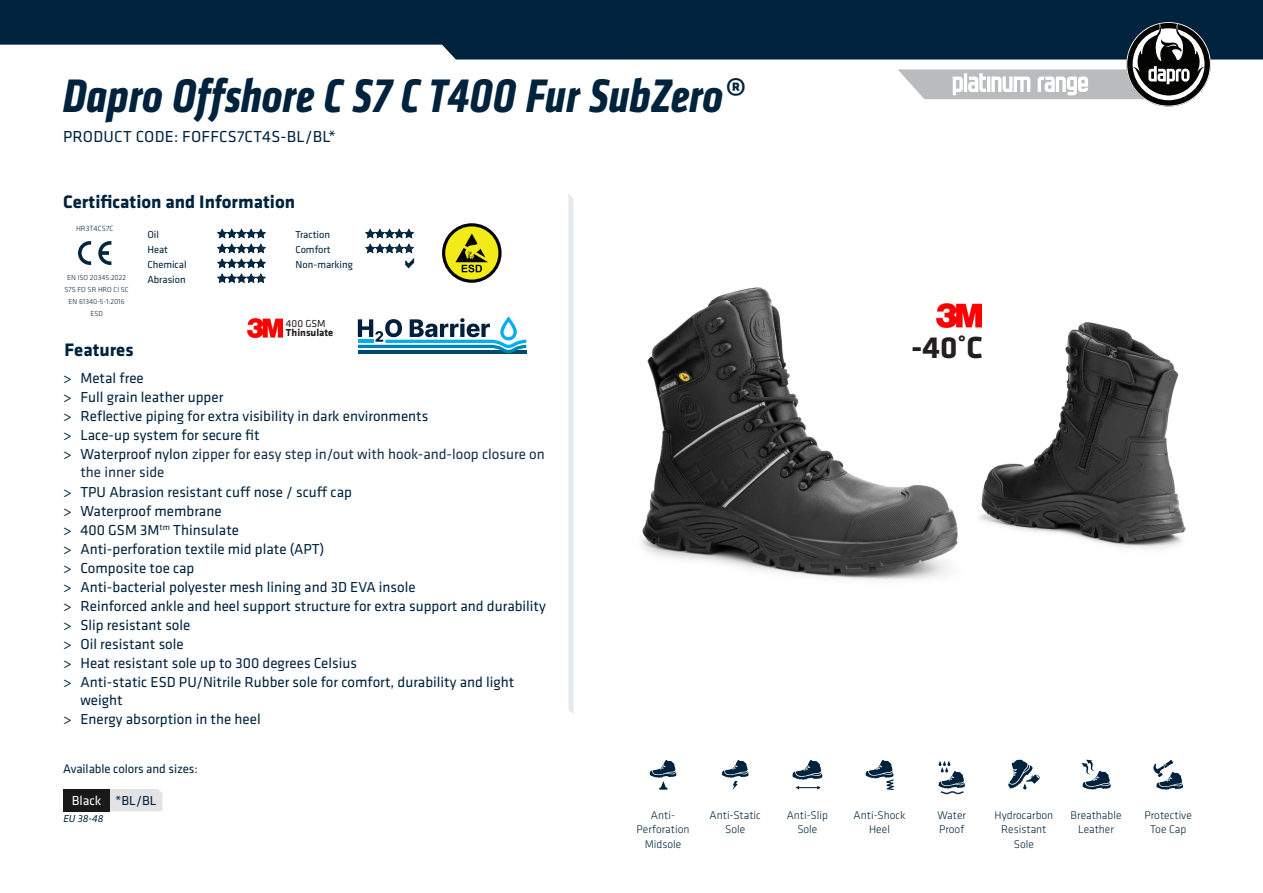
<style>
.page{position:relative;width:1263px;height:893px;background:#fff}
.page>*{position:absolute;margin:0;border:0;box-sizing:border-box;transform-origin:0 0}
.t1{font:italic 700 48.75px "Klavika Condensed";letter-spacing:.01em;color:#00233d}
.t2{font:700 31.65px "Klavika";color:#231f20}
.t3{font:700 18.75px "Klavika";color:#00233d}
.t4{font:16.5px "Klavika";letter-spacing:.015em;color:#00233d}
.t5{font:15px "Klavika";color:#00233d}
.t6{font:15px "Klavika";color:#173049}
.t7{font:13.5px "Klavika";color:#00233d}
.t8{font:12.75px "Klavika";letter-spacing:-.005em;color:#00233d}
.t9{font:300 11.55px/14.9px "Klavika";color:#00233d;text-align:center}
.t10{font:10.5px/14.9px "Klavika";color:#00233d}
.t11{font:700 10.5px "Klavika";color:#231f20}
.t12{font:italic 10.5px "Klavika";color:#00233d}
.t13{font:10.5px "Klavika";color:#231f20}
.t14{font:300 7.8px "Klavika";color:#00263e}
.t15{font:300 7.5px/12px "Klavika";color:#00233d;text-align:center}
.s1{color:#00233d}
.s2{color:#fff}
</style>
<div class="page">
<svg style="left:0;top:0;width:1250px;height:60px;background:#1c3b52"></svg>
<svg style="left:1250px;top:0;width:13px;height:60px"></svg>
<svg style="left:722px;top:760px;width:27px;height:30px"></svg>
<svg style="left:1008px;top:760px;width:32px;height:29px"></svg>
<svg style="left:792px;top:760px;width:31px;height:20px"></svg>
<svg style="left:795px;top:786px;width:26px;height:3px"></svg>
<svg style="left:1081px;top:760px;width:30px;height:29px"></svg>
<svg style="left:865px;top:760px;width:29px;height:30px"></svg>
<svg style="left:1153px;top:760px;width:30px;height:30px"></svg>
<svg style="left:650px;top:760px;width:27px;height:30px"></svg>
<svg style="left:568px;top:194px;width:6px;height:520px"></svg>
<img style="left:641px;top:287px;width:308px;height:293px">
<div style="left:945px;top:293px;width:278px;height:277px;background:#fff"></div>
<img style="left:947px;top:322px;width:239px;height:246px">
<svg style="left:110px;top:789px;width:52px;height:22px"></svg>
<div style="left:63px;top:789px;width:47px;height:22px;background:#191919"></div>
<svg style="left:938px;top:761px;width:27px;height:34px"></svg>
<img style="left:248px;top:319px;width:34px;height:18px">
<svg style="left:358px;top:317px;width:168px;height:36px"></svg>
<img style="left:936px;top:303px;width:46px;height:24px">
<svg style="left:898px;top:22px;width:313px;height:84px"></svg>
<svg style="left:217px;top:229px;width:49px;height:54px"></svg>
<svg style="left:365px;top:229px;width:49px;height:24px"></svg>
<svg style="left:405px;top:259px;width:9px;height:9px"></svg>
<svg style="left:442px;top:223px;width:60px;height:60px"></svg>
<div style="left:445px;top:226px;width:53px;height:54px;background:#f2eb17;border-radius:50%"></div>
<svg style="left:455px;top:234px;width:33px;height:38px"></svg>
<svg style="left:78px;top:241px;width:13px;height:24px"></svg>
<svg style="left:98px;top:241px;width:13px;height:24px"></svg>
<h1 class="t1" style="left:63px;top:64px;width:682px">Dapro Offshore C S7 C T400 Fur SubZero®</h1>
<p class="t4" style="left:63px;top:128px;width:274px">PRODUCT CODE: FOFFCS7CT4S-BL/BL*</p>
<p class="t3" style="left:63px;top:191px;width:234px">Certification and Information</p>
<p class="t14" style="left:76px;top:224px;width:39px">HR3T4CS7C</p>
<p class="t15" style="left:64px;top:272px;width:66px">EN ISO 20345:2022<br>S7S FO SR HRO CI SC<br>EN 61340-5-1:2016<br>ESD</p>
<p class="t10" style="left:147px;top:227px;width:41px">Oil<br>Heat<br>Chemical<br>Abrasion</p>
<p class="t10" style="left:295px;top:227px;width:59px">Traction<br>Comfort<br>Non-marking</p>
<p class="t13" style="left:286px;top:318px;width:41px">400 GSM</p>
<p class="t11" style="left:286px;top:327px;width:49px">Thinsulate</p>
<p class="t3" style="left:65px;top:340px;width:70px">Features</p>
<p class="t5" style="left:63px;top:370px;width:82px">&gt; Metal free</p>
<p class="t5" style="left:63px;top:389px;width:162px">&gt; Full grain leather upper</p>
<p class="t5" style="left:63px;top:408px;width:367px">&gt; Reflective piping for extra visibility in dark environments</p>
<p class="t5" style="left:63px;top:427px;width:198px">&gt; Lace-up system for secure fit</p>
<p class="t6" style="left:63px;top:446px;width:483px"><span class="s1">&gt; Waterproof nylon</span> zipper for easy step in/out with hook-and-loop closure on</p>
<p class="t6" style="left:80px;top:464px;width:85px">the inner side</p>
<p class="t5" style="left:63px;top:483px;width:290px">&gt; TPU Abrasion resistant cuff nose / scuff cap</p>
<p class="t5" style="left:63px;top:502px;width:160px">&gt; Waterproof membrane</p>
<p class="t5" style="left:63px;top:521px;width:177px">&gt; 400 GSM 3M<sup>tm</sup> Thinsulate</p>
<p class="t5" style="left:63px;top:541px;width:263px">&gt; Anti-perforation textile mid plate (APT)</p>
<p class="t5" style="left:63px;top:560px;width:133px">&gt; Composite toe cap</p>
<p class="t5" style="left:63px;top:579px;width:354px">&gt; Anti-bacterial polyester mesh lining and 3D EVA insole</p>
<p class="t5" style="left:63px;top:598px;width:484px">&gt; Reinforced ankle and heel support structure for extra support and durability</p>
<p class="t5" style="left:63px;top:617px;width:129px">&gt; Slip resistant sole</p>
<p class="t5" style="left:63px;top:636px;width:122px">&gt; Oil resistant sole</p>
<p class="t5" style="left:63px;top:655px;width:295px">&gt; Heat resistant sole up to 300 degrees Celsius</p>
<p class="t5" style="left:63px;top:674px;width:453px">&gt; Anti-static ESD PU/Nitrile Rubber sole for comfort, durability and light</p>
<p class="t5" style="left:80px;top:692px;width:44px">weight</p>
<p class="t5" style="left:63px;top:711px;width:199px">&gt; Energy absorption in the heel</p>
<p class="t8" style="left:63px;top:762px;width:136px">Available colors and sizes:</p>
<p class="t7" style="left:72px;top:793px;width:86px"><span class="s2">Black</span> *BL/BL</p>
<p class="t12" style="left:63px;top:813px;width:42px">EU 38-48</p>
<h2 class="t2" style="left:911px;top:330px;width:73px">-40˚C</h2>
<p class="t9" style="left:710px;top:807px;width:53px">Anti-Static<br>Sole</p>
<p class="t9" style="left:994px;top:807px;width:60px">Hydrocarbon<br>Resistant<br>Sole</p>
<p class="t9" style="left:787px;top:807px;width:43px">Anti-Slip<br>Sole</p>
<p class="t9" style="left:1071px;top:807px;width:52px">Breathable<br>Leather</p>
<p class="t9" style="left:854px;top:807px;width:53px">Anti-Shock<br>Heel</p>
<p class="t9" style="left:1144px;top:807px;width:49px">Protective<br>Toe Cap</p>
<p class="t9" style="left:637px;top:807px;width:54px">Anti-<br>Perforation<br>Midsole</p>
<p class="t9" style="left:937px;top:807px;width:30px;text-align:left">Water<br>Proof</p>
</div>
